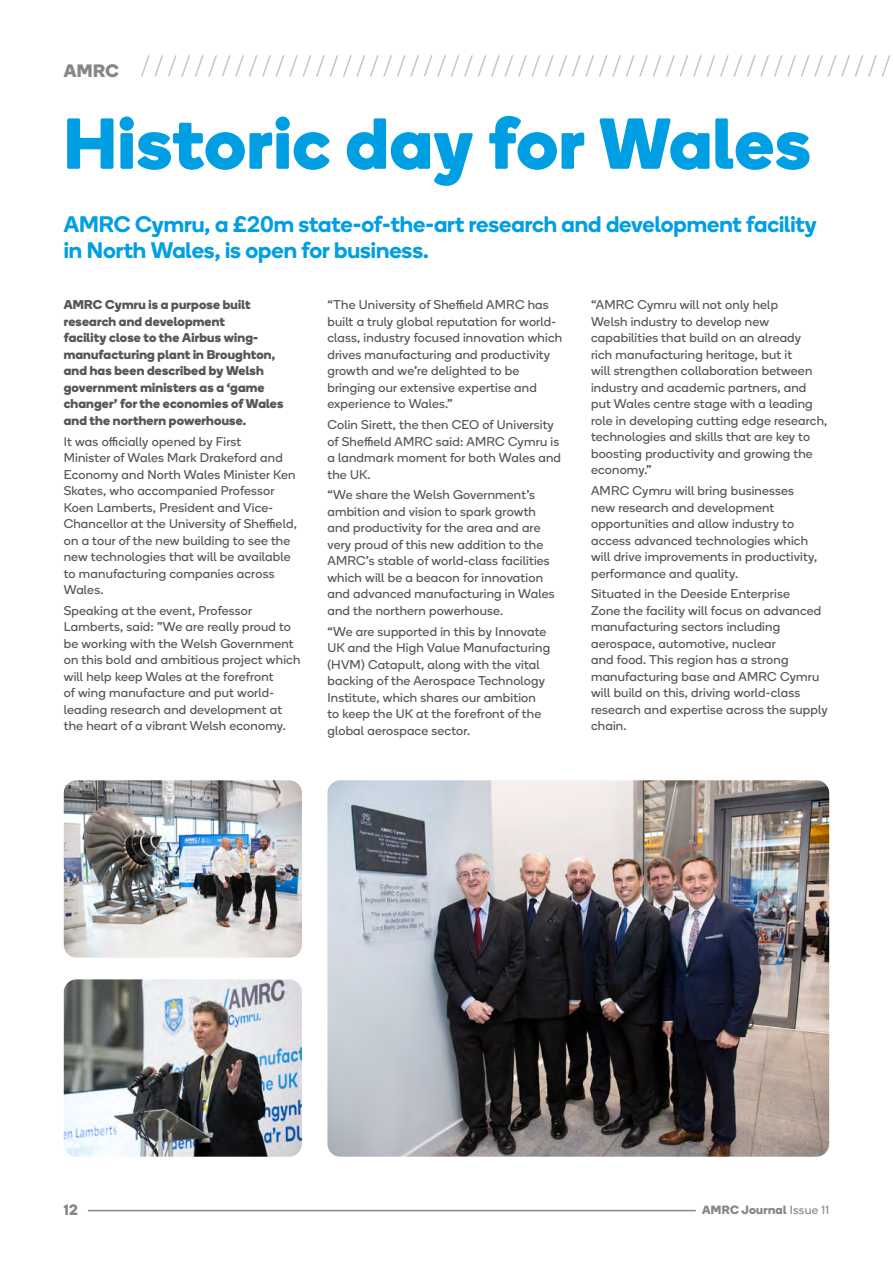
<style>
.page{position:relative;width:893px;height:1263px;background:#fff}
.page>*{position:absolute;margin:0;border:0;box-sizing:border-box;transform-origin:0 0}
.t1{font:700 72px "Boing";letter-spacing:.015em;color:#009fe3}
.t2{font:600 22.5px/25.5px "Boing";color:#009fe3}
.t3{font:700 18px "Boing";color:#878787}
.t4{font:700 15px "Boing";color:#878787}
.t5{font:12.75px/16.5px "Boing";letter-spacing:.015em;color:#575756}
.t6{font:700 12.75px/16.5px "Boing";letter-spacing:.015em;color:#575756}
.t7{font:700 12px "Boing";letter-spacing:.025em;color:#878787}
.s1{font-weight:400}
</style>
<div class="page">
<img style="left:327px;top:780px;width:502px;height:377px">
<img style="left:64px;top:780px;width:238px;height:177px">
<img style="left:64px;top:979px;width:238px;height:178px">
<hr style="left:88px;top:1210px;width:607px;height:1px;background:#878787">
<svg style="left:141px;top:55px;width:750px;height:22px"></svg>
<h3 class="t3" style="left:64px;top:57px;width:57px">AMRC</h3>
<h1 class="t1" style="left:64px;top:92px;width:748px">Historic day for Wales</h1>
<h2 class="t2" style="left:64px;top:211px;width:754px">AMRC Cymru, a £20m state-of-the-art research and development facility in North Wales, is open for business.</h2>
<p class="t6" style="left:64px;top:296px;width:221px">AMRC Cymru is a purpose built research and development<br>facility close to the Airbus wing&shy;manufacturing plant in Broughton, and has been described by Welsh government ministers as a ‘game changer’ for the economies of Wales and the northern powerhouse.</p>
<p class="t5" style="left:64px;top:433px;width:235px">It was officially opened by First<br>Minister of Wales Mark Drakeford and Economy and North Wales Minister Ken Skates, who accompanied Professor Koen Lamberts, President and Vice-Chancellor at the University of Sheffield, on a tour of the new building to see the new technologies that will be available to manufacturing companies across Wales.</p>
<p class="t5" style="left:64px;top:602px;width:238px">Speaking at the event, Professor Lamberts, said: ”We are really proud to be working with the Welsh Government on this bold and ambitious project which will help keep Wales at the forefront<br>of wing manufacture and put world&shy;leading research and development at the heart of a vibrant Welsh economy.</p>
<p class="t5" style="left:327px;top:297px;width:236px">“The University of Sheffield AMRC has built a truly global reputation for world&shy;class, industry focused innovation which drives manufacturing and productivity growth and we’re delighted to be bringing our extensive expertise and experience to Wales.”</p>
<p class="t5" style="left:327px;top:416px;width:235px">Colin Sirett, the then CEO of University of Sheffield AMRC said: AMRC Cymru is a landmark moment for both Wales and the UK.</p>
<p class="t5" style="left:327px;top:487px;width:229px">“We share the Welsh Government’s ambition and vision to spark growth and productivity for the area and are very proud of this new addition to the AMRC’s stable of world-class facilities which will be a beacon for innovation and advanced manufacturing in Wales and the northern powerhouse.</p>
<p class="t5" style="left:327px;top:623px;width:224px">“We are supported in this by Innovate UK and the High Value Manufacturing (HVM) Catapult, along with the vital backing of the Aerospace Technology Institute, which shares our ambition to keep the UK at the forefront of the global aerospace sector.</p>
<p class="t5" style="left:591px;top:297px;width:238px">“AMRC Cymru will not only help<br>Welsh industry to develop new capabilities that build on an already<br>rich manufacturing heritage, but it<br>will strengthen collaboration between industry and academic partners, and put Wales centre stage with a leading role in developing cutting edge research, technologies and skills that are key to boosting productivity and growing the economy.”</p>
<p class="t5" style="left:591px;top:482px;width:228px">AMRC Cymru will bring businesses new research and development opportunities and allow industry to access advanced technologies which will drive improvements in productivity, performance and quality.</p>
<p class="t5" style="left:591px;top:585px;width:238px">Situated in the Deeside Enterprise<br>Zone the facility will focus on advanced manufacturing sectors including aerospace, automotive, nuclear<br>and food. This region has a strong manufacturing base and AMRC Cymru will build on this, driving world-class research and expertise across the supply chain.</p>
<p class="t4" style="left:64px;top:1199px;width:15px">12</p>
<p class="t7" style="left:702px;top:1201px;width:128px">AMRC Journal <span class="s1">Issue 11</span></p>
</div>
